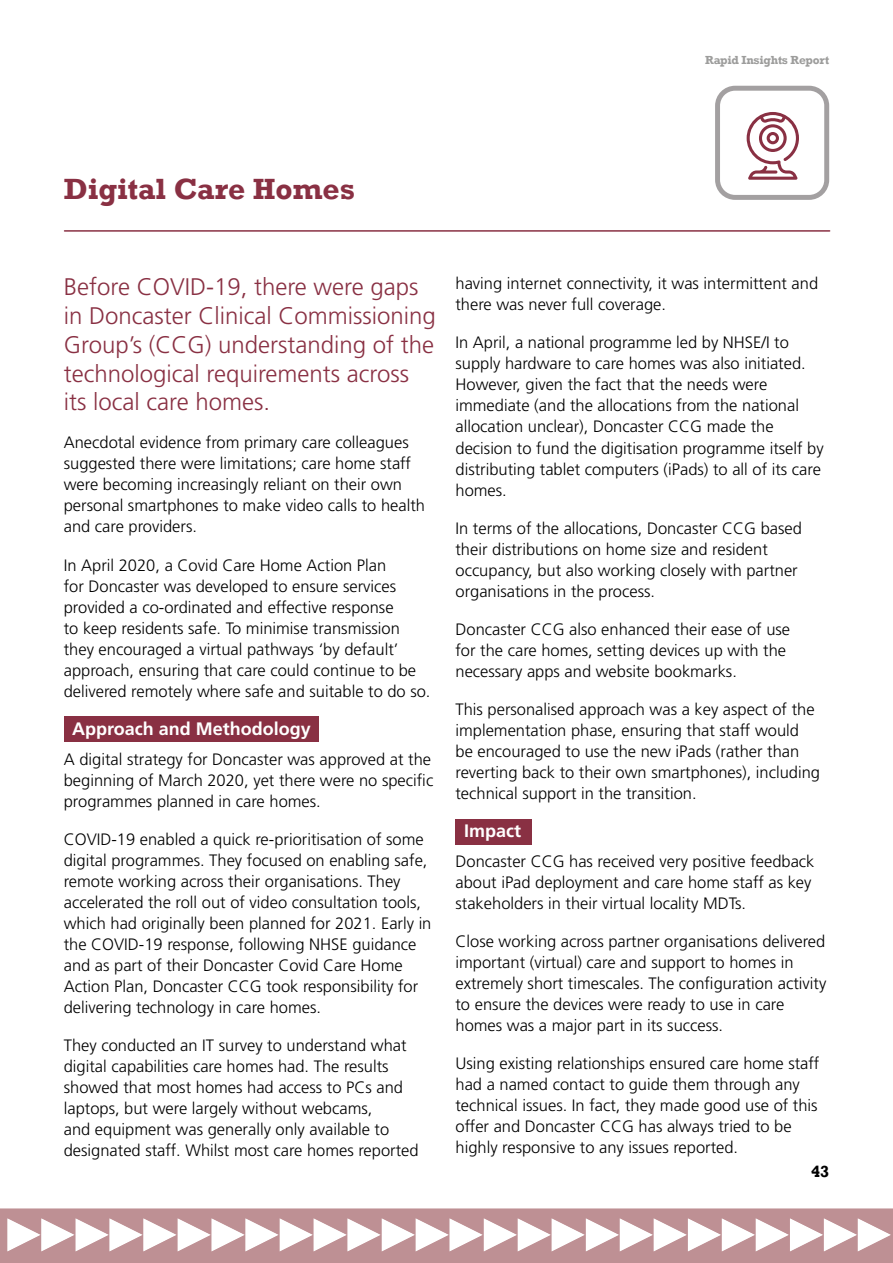
<style>
.page{position:relative;width:893px;height:1263px;background:#fff}
.page>*{position:absolute;margin:0;border:0;box-sizing:border-box;transform-origin:0 0}
.t1{font:700 30px "Rockwell";color:#893043}
.t2{font:300 24px/28.8px "Frutiger";color:#893043}
.t3{font:700 18px "Frutiger";color:#fff}
.t4{font:300 16.5px/21px "Frutiger";color:#000}
.t5{font:700 16.5px "Rockwell";color:#000}
.t6{font:700 12px "Rockwell";letter-spacing:-.02em;color:#9d9d9c}
</style>
<div class="page">
<hr style="left:65px;top:230px;width:765px;height:2px;background:#893043">
<div style="left:0;top:1208px;width:893px;height:55px;background:#be9094"></div>
<svg style="left:5px;top:1216px;width:888px;height:37px"></svg>
<div style="left:455px;top:819px;width:76px;height:26px;background:#893043"></div>
<div style="left:64px;top:716px;width:255px;height:26px;background:#893043"></div>
<svg style="left:715px;top:86px;width:114px;height:114px"></svg>
<p class="t6" style="left:705px;top:52px;width:125px">Rapid Insights Report</p>
<p class="t1" style="left:64px;top:171px;width:293px">Digital Care Homes</p>
<p class="t2" style="left:64px;top:272px;width:374px">Before COVID-19, there were gaps in Doncaster Clinical Commissioning<br>Group’s (CCG) understanding of the technological requirements across its local care homes.</p>
<p class="t4" style="left:64px;top:432px;width:363px">Anecdotal evidence from primary care colleagues suggested there were limitations; care home staff were becoming increasingly reliant on their own personal smartphones to make video calls to health and care providers.</p>
<p class="t4" style="left:64px;top:554px;width:368px">In April 2020, a Covid Care Home Action Plan<br>for Doncaster was developed to ensure services provided a co-ordinated and effective response<br>to keep residents safe. To minimise transmission they encouraged a virtual pathways ‘by default’ approach, ensuring that care could continue to be delivered remotely where safe and suitable to do so.</p>
<p class="t3" style="left:72px;top:718px;width:240px">Approach and Methodology</p>
<p class="t4" style="left:64px;top:748px;width:371px">A digital strategy for Doncaster was approved at the beginning of March 2020, yet there were no specific programmes planned in care homes.</p>
<p class="t4" style="left:64px;top:828px;width:369px">COVID-19 enabled a quick re-prioritisation of some digital programmes. They focused on enabling safe, remote working across their organisations. They accelerated the roll out of video consultation tools, which had originally been planned for 2021. Early in the COVID-19 response, following NHSE guidance and as part of their Doncaster Covid Care Home Action Plan, Doncaster CCG took responsibility for delivering technology in care homes.</p>
<p class="t4" style="left:64px;top:1034px;width:356px">They conducted an IT survey to understand what digital capabilities care homes had. The results showed that most homes had access to PCs and laptops, but were largely without webcams,<br>and equipment was generally only available to designated staff. Whilst most care homes reported</p>
<p class="t4" style="left:455px;top:273px;width:364px">having internet connectivity, it was intermittent and there was never full coverage.</p>
<p class="t4" style="left:455px;top:332px;width:370px">In April, a national programme led by NHSE/I to supply hardware to care homes was also initiated.<br>However, given the fact that the needs were immediate (and the allocations from the national allocation unclear), Doncaster CCG made the decision to fund the digitisation programme itself by distributing tablet computers (iPads) to all of its care homes.</p>
<p class="t4" style="left:455px;top:517px;width:348px">In terms of the allocations, Doncaster CCG based their distributions on home size and resident occupancy, but also working closely with partner organisations in the process.</p>
<p class="t4" style="left:455px;top:618px;width:336px">Doncaster CCG also enhanced their ease of use for the care homes, setting devices up with the necessary apps and website bookmarks.</p>
<p class="t4" style="left:455px;top:698px;width:366px">This personalised approach was a key aspect of the implementation phase, ensuring that staff would be encouraged to use the new iPads (rather than reverting back to their own smartphones), including technical support in the transition.</p>
<p class="t3" style="left:464px;top:820px;width:59px">Impact</p>
<p class="t4" style="left:455px;top:850px;width:361px">Doncaster CCG has received very positive feedback about iPad deployment and care home staff as key stakeholders in their virtual locality MDTs.</p>
<p class="t4" style="left:455px;top:930px;width:372px">Close working across partner organisations delivered important (virtual) care and support to homes in extremely short timescales. The configuration activity to ensure the devices were ready to use in care homes was a major part in its success.</p>
<p class="t4" style="left:455px;top:1052px;width:365px">Using existing relationships ensured care home staff had a named contact to guide them through any technical issues. In fact, they made good use of this offer and Doncaster CCG has always tried to be highly responsive to any issues reported.</p>
<p class="t5" style="left:811px;top:1162px;width:20px">43</p>
</div>
